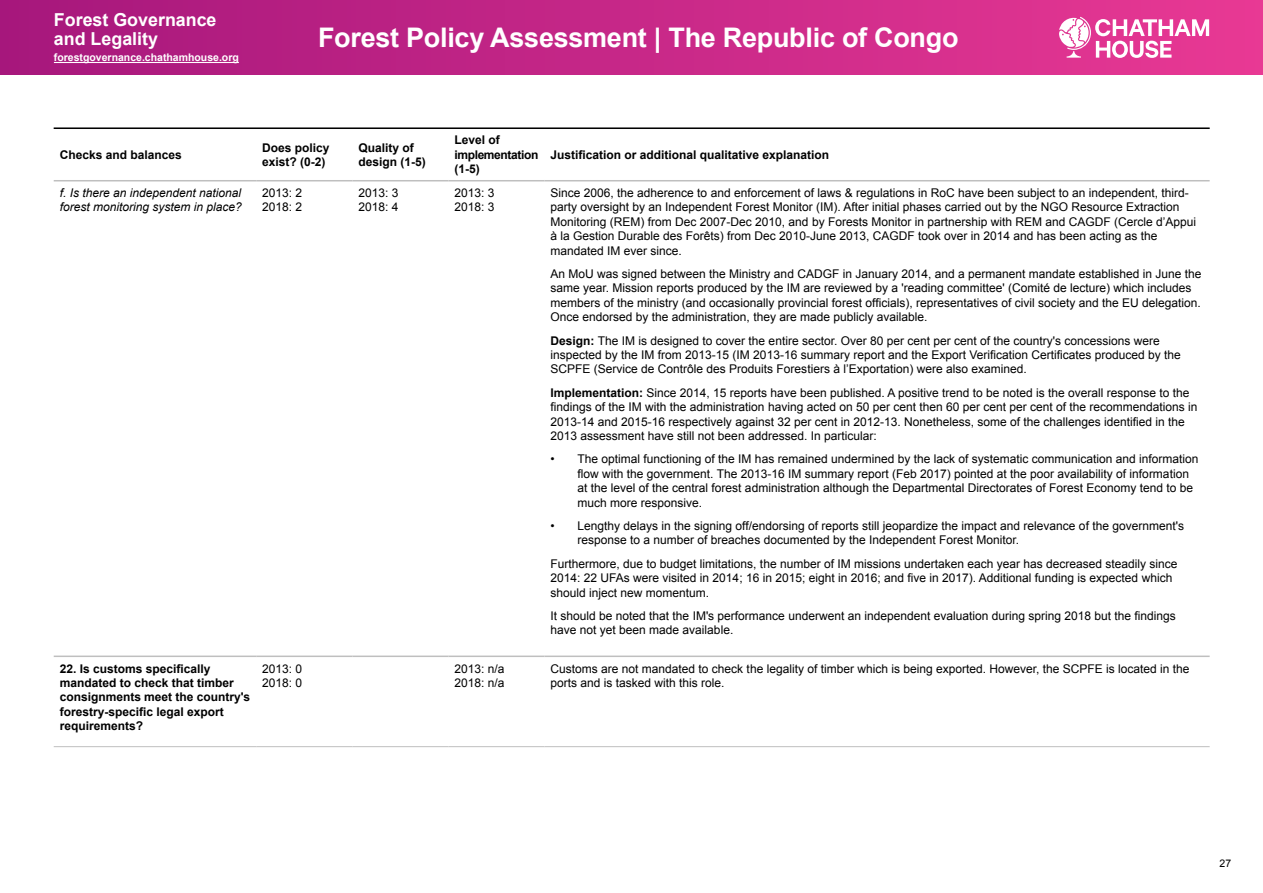
<style>
.page{position:relative;width:1263px;height:893px;background:#fff}
.page>*{position:absolute;margin:0;border:0;box-sizing:border-box;transform-origin:0 0}
.t1{font:700 27px "Arial";letter-spacing:-.01em;color:#fff}
.t2{font:700 17.85px/19.2px "Arial";color:#fff}
.t3{font:12px/14.4px "Arial";color:#000}
.t4{font:700 12px/14.4px "Arial";color:#000}
.t5{font:italic 12px/14.4px "Arial";color:#000}
.t6{font:700 12px/14.4px "Arial";letter-spacing:-.03em;color:#000}
.t7{font:700 10.5px "Arial";color:#fff}
.t8{font:10.5px "Arial";color:#000}
.s1{font-weight:700}
</style>
<div class="page">
<div style="left:0;top:0;width:1263px;height:75px;background:linear-gradient(to right,#a6177c,#e83994)"></div>
<hr style="left:54px;top:62px;width:185px;height:1px;background:#fff">
<svg style="left:1059px;top:17px;width:150px;height:41px"></svg>
<hr style="left:54px;top:656px;width:202px;height:1px;background:#bfbfbf">
<hr style="left:256px;top:656px;width:96px;height:1px;background:#bfbfbf">
<hr style="left:352px;top:656px;width:96px;height:1px;background:#bfbfbf">
<hr style="left:448px;top:656px;width:96px;height:1px;background:#bfbfbf">
<hr style="left:544px;top:656px;width:666px;height:1px;background:#bfbfbf">
<hr style="left:54px;top:180px;width:202px;height:1px;background:#bfbfbf">
<hr style="left:256px;top:180px;width:96px;height:1px;background:#bfbfbf">
<hr style="left:352px;top:180px;width:96px;height:1px;background:#bfbfbf">
<hr style="left:448px;top:180px;width:96px;height:1px;background:#bfbfbf">
<hr style="left:544px;top:180px;width:666px;height:1px;background:#bfbfbf">
<hr style="left:54px;top:746px;width:202px;height:1px;background:#bfbfbf">
<hr style="left:256px;top:746px;width:96px;height:1px;background:#bfbfbf">
<hr style="left:352px;top:746px;width:96px;height:1px;background:#bfbfbf">
<hr style="left:448px;top:746px;width:96px;height:1px;background:#bfbfbf">
<hr style="left:544px;top:746px;width:666px;height:1px;background:#bfbfbf">
<hr style="left:54px;top:128px;width:1156px;height:1px;background:#000">
<h2 class="t2" style="left:54px;top:10px;width:164px">Forest Governance and Legality</h2>
<p class="t7" style="left:54px;top:51px;width:186px">forestgovernance.chathamhouse.org</p>
<h1 class="t1" style="left:318px;top:20px;width:642px">Forest Policy Assessment | The Republic of Congo</h1>
<p class="t4" style="left:60px;top:148px;width:124px">Checks and balances</p>
<p class="t4" style="left:262px;top:141px;width:69px">Does policy exist? (0-2)</p>
<p class="t4" style="left:358px;top:141px;width:69px">Quality of design (1-5)</p>
<p class="t6" style="left:454px;top:133px;width:85px">Level of implementation (1-5)</p>
<p class="t4" style="left:550px;top:148px;width:280px">Justification or additional qualitative explanation</p>
<p class="t5" style="left:60px;top:186px;width:184px">f. Is there an independent national forest monitoring system in place?</p>
<p class="t3" style="left:262px;top:186px;width:42px">2013: 2<br>2018: 2</p>
<p class="t3" style="left:358px;top:186px;width:42px">2013: 3<br>2018: 4</p>
<p class="t3" style="left:454px;top:186px;width:42px">2013: 3<br>2018: 3</p>
<p class="t3" style="left:550px;top:186px;width:647px">Since 2006, the adherence to and enforcement of laws &amp; regulations in RoC have been subject to an independent, third&shy;party oversight by an Independent Forest Monitor (IM). After initial phases carried out by the NGO Resource Extraction Monitoring (REM) from Dec 2007-Dec 2010, and by Forests Monitor in partnership with REM and CAGDF (Cercle d’Appui à la Gestion Durable des Forêts) from Dec 2010-June 2013, CAGDF took over in 2014 and has been acting as the mandated IM ever since.</p>
<p class="t3" style="left:550px;top:267px;width:652px">An MoU was signed between the Ministry and CADGF in January 2014, and a permanent mandate established in June the same year. Mission reports produced by the IM are reviewed by a 'reading committee' (Comité de lecture) which includes members of the ministry (and occasionally provincial forest officials), representatives of civil society and the EU delegation.<br>Once endorsed by the administration, they are made publicly available.</p>
<p class="t3" style="left:550px;top:333px;width:632px"><span class="s1">Design:</span> The IM is designed to cover the entire sector. Over 80 per cent per cent of the country's concessions were inspected by the IM from 2013-15 (IM 2013-16 summary report and the Export Verification Certificates produced by the<br>SCPFE (Service de Contrôle des Produits Forestiers à l’Exportation) were also examined.</p>
<p class="t3" style="left:550px;top:385px;width:649px"><span class="s1">Implementation:</span> Since 2014, 15 reports have been published. A positive trend to be noted is the overall response to the findings of the IM with the administration having acted on 50 per cent then 60 per cent per cent of the recommendations in 2013-14 and 2015-16 respectively against 32 per cent in 2012-13. Nonetheless, some of the challenges identified in the 2013 assessment have still not been addressed. In particular:</p>
<p class="t3" style="left:577px;top:452px;width:622px;text-indent:-27px">• The optimal functioning of the IM has remained undermined by the lack of systematic communication and information flow with the government. The 2013-16 IM summary report (Feb 2017) pointed at the poor availability of information at the level of the central forest administration although the Departmental Directorates of Forest Economy tend to be much more responsive.</p>
<p class="t3" style="left:577px;top:519px;width:608px;text-indent:-27px">• Lengthy delays in the signing off/endorsing of reports still jeopardize the impact and relevance of the government's response to a number of breaches documented by the Independent Forest Monitor.</p>
<p class="t3" style="left:550px;top:556px;width:628px">Furthermore, due to budget limitations, the number of IM missions undertaken each year has decreased steadily since<br>2014: 22 UFAs were visited in 2014; 16 in 2015; eight in 2016; and five in 2017). Additional funding is expected which should inject new momentum.</p>
<p class="t3" style="left:550px;top:609px;width:627px">It should be noted that the IM's performance underwent an independent evaluation during spring 2018 but the findings have not yet been made available.</p>
<p class="t4" style="left:60px;top:661px;width:192px">22. Is customs specifically mandated to check that timber consignments meet the country's forestry-specific legal export requirements?</p>
<p class="t3" style="left:262px;top:661px;width:42px">2013: 0<br>2018: 0</p>
<p class="t3" style="left:454px;top:661px;width:52px">2013: n/a<br>2018: n/a</p>
<p class="t3" style="left:550px;top:661px;width:640px">Customs are not mandated to check the legality of timber which is being exported. However, the SCPFE is located in the ports and is tasked with this role.</p>
<p class="t8" style="left:1219px;top:856px;width:13px">27</p>
</div>
